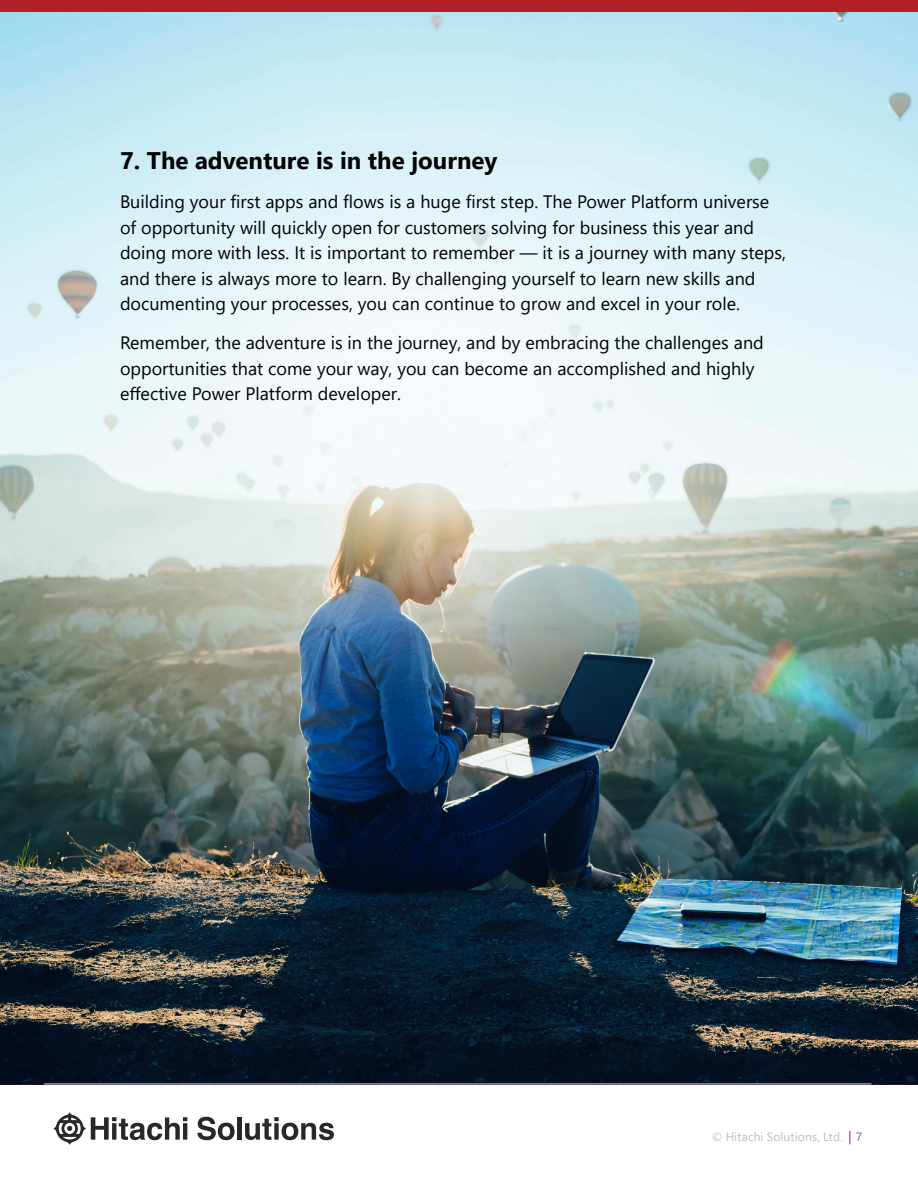
<style>
.page{position:relative;width:918px;height:1188px;background:#fff}
.page>*{position:absolute;margin:0;border:0;box-sizing:border-box;transform-origin:0 0}
.t1{font:700 24px "Segoe UI";color:#000101}
.t2{font:18px/25.5px "Segoe UI";color:#000101}
.t3{font:12px "Segoe UI";letter-spacing:.015em;color:#bdbdbd}
.s1{color:#717174}
</style>
<div class="page">
<img style="left:0;top:11px;width:918px;height:1073px">
<svg style="left:53px;top:1112px;width:134px;height:33px"></svg>
<hr style="left:183px;top:1123px;width:4px;height:17px;background:#292829">
<svg style="left:197px;top:1117px;width:38px;height:23px"></svg>
<div style="left:237px;top:1117px;width:5px;height:23px;background:#292829"></div>
<svg style="left:245px;top:1117px;width:89px;height:23px"></svg>
<svg style="left:849px;top:1131px;width:1px;height:13px"></svg>
<div style="left:0;top:0;width:918px;height:11px;background:#b02026"></div>
<hr style="left:44px;top:1084px;width:828px;height:1px;background:#d7d5cf">
<h1 class="t1" style="left:120px;top:138px;width:379px">7. The adventure is in the journey</h1>
<p class="t2" style="left:120px;top:188px;width:667px">Building your first apps and flows is a huge first step. The Power Platform universe of opportunity will quickly open for customers solving for business this year and doing more with less. It is important to remember — it is a journey with many steps, and there is always more to learn. By challenging yourself to learn new skills and documenting your processes, you can continue to grow and excel in your role.</p>
<p class="t2" style="left:120px;top:329px;width:645px">Remember, the adventure is in the journey, and by embracing the challenges and opportunities that come your way, you can become an accomplished and highly effective Power Platform developer.</p>
<p class="t3" style="left:712px;top:1125px;width:152px">© Hitachi Solutions, Ltd. <span class="s1">7</span></p>
</div>
